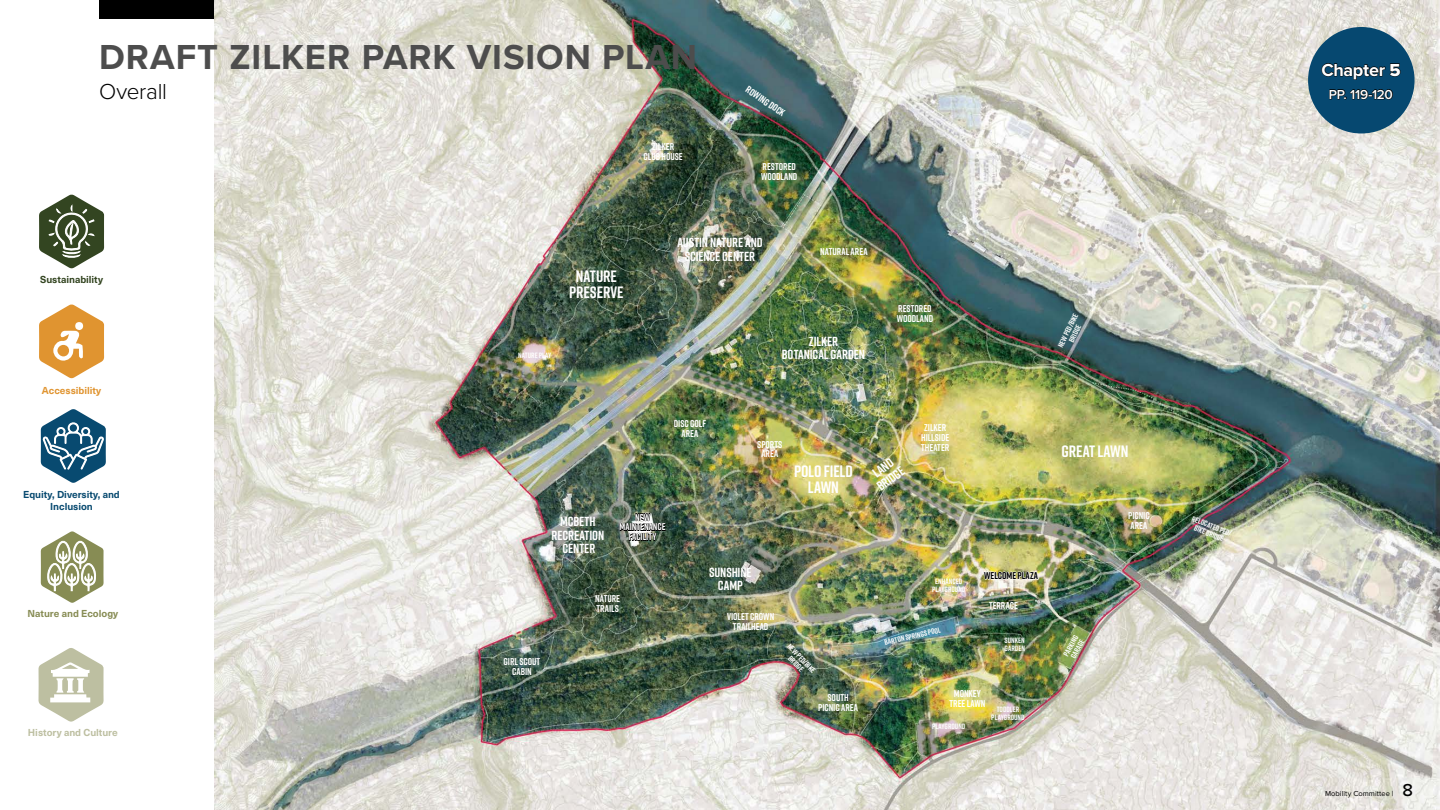
<style>
.page{position:relative;width:1440px;height:810px;background:#fff}
.page>*{position:absolute;margin:0;border:0;box-sizing:border-box;transform-origin:0 0}
.t1{font:700 36px "Proxima Nova";letter-spacing:.025em;color:#4d4d4d}
.t2{font:300 22.5px "Proxima Nova";letter-spacing:-.01em;color:#000}
.t3{font:700 18px "Proxima Nova";letter-spacing:-.02em;color:#fff}
.t4{font:500 18px "Proxima Nova";color:#000}
.t5{font:700 16.5px/16.5px "Rift";color:#fff;text-align:center}
.t6{font:700 16.42px/16.4px "Rift";color:#fff;text-align:center}
.t7{font:600 13.5px "Proxima Nova";letter-spacing:-.015em;color:#fff}
.t8{font:700 13.2px/13.2px "Rift";letter-spacing:-.005em;color:#fff;text-align:center}
.t9{font:700 13.12px/13.1px "Rift";letter-spacing:-.01em;color:#fff;text-align:center}
.t10{font:700 9.9px/9.9px "Rift";color:#fff;text-align:center}
.t11{font:700 9.9px/12.2px "Neue Haas Unica W1 G";letter-spacing:-.005em;color:#084a70;text-align:center}
.t12{font:700 9.9px "Neue Haas Unica W1 G";letter-spacing:-.005em;color:#bdbfa1}
.t13{font:700 9.9px "Neue Haas Unica W1 G";letter-spacing:-.005em;color:#878c54}
.t14{font:700 9.9px "Neue Haas Unica W1 G";letter-spacing:-.005em;color:#334521}
.t15{font:700 9.9px "Neue Haas Unica W1 G";letter-spacing:-.005em;color:#e09430}
.t16{font:700 9.9px "Rift";letter-spacing:.005em;color:#000}
.t17{font:700 7.65px/7.6px "Rift";color:#fff;text-align:center}
.t18{font:7.5px "Proxima Nova";letter-spacing:.01em;color:#000}
.s1{font-family:"Proxima Nova Extrabld";font-weight:400}
</style>
<div class="page">
<div style="left:99px;top:0;width:214px;height:19px;background:#000"></div>
<img style="left:215px;top:0;width:1225px;height:810px">
<svg style="left:38px;top:194px;width:68px;height:528px"></svg>
<div style="left:1308px;top:27px;width:107px;height:107px;background:#064870;border-radius:50%"></div>
<svg style="left:1321px;top:63px;width:80px;height:17px"></svg>
<svg style="left:1329px;top:89px;width:64px;height:11px"></svg>
<svg style="left:620px;top:513px;width:46px;height:28px"></svg>
<svg style="left:984px;top:570px;width:55px;height:11px"></svg>
<h1 class="t1" style="left:99px;top:30px;width:600px">DRAFT ZILKER PARK VISION PLAN</h1>
<h2 class="t2" style="left:99px;top:75px;width:70px">Overall</h2>
<p class="t10" style="left:644px;top:141px;width:41px">ZILKER<br>CLUB HOUSE</p>
<p class="t10" style="left:750px;top:84px;width:46px;rotate:34deg">ROWING DOCK</p>
<p class="t10" style="left:761px;top:161px;width:38px;text-align:left">RESTORED<br>WOODLAND</p>
<p class="t14" style="left:40px;top:271px;width:64px">Sustainability</p>
<p class="t15" style="left:42px;top:383px;width:61px">Accessibility</p>
<p class="t11" style="left:23px;top:488px;width:98px">Equity, Diversity, and<br>Inclusion</p>
<p class="t13" style="left:28px;top:606px;width:92px">Nature and Ecology</p>
<p class="t12" style="left:28px;top:725px;width:91px">History and Culture</p>
<h3 class="t5" style="left:569px;top:267px;width:56px">NATURE<br>PRESERVE</h3>
<p class="t17" style="left:518px;top:351px;width:35px">NATURE PLAY</p>
<h3 class="t8" style="left:677px;top:236px;width:87px">AUSTIN NATURE AND<br>SCIENCE CENTER</h3>
<p class="t10" style="left:820px;top:247px;width:49px">NATURAL AREA</p>
<h3 class="t8" style="left:782px;top:335px;width:85px">ZILKER<br>BOTANICAL GARDEN</h3>
<p class="t10" style="left:897px;top:304px;width:38px;text-align:left">RESTORED<br>WOODLAND</p>
<p class="t17" style="left:1057px;top:345px;width:38px;rotate:-64deg">NEW PED/BIKE<br>BRIDGE</p>
<p class="t10" style="left:504px;top:657px;width:38px">GIRL SCOUT<br>CABIN</p>
<h3 class="t8" style="left:551px;top:515px;width:54px">MCBETH<br>RECREATION<br>CENTER</h3>
<p class="t10" style="left:620px;top:512px;width:48px">NEW<br>MAINTENANCE<br>FACILITY</p>
<p class="t10" style="left:595px;top:594px;width:26px;text-align:left">NATURE<br>TRAILS</p>
<p class="t10" style="left:674px;top:418px;width:34px">DISC GOLF<br>AREA</p>
<p class="t10" style="left:757px;top:439px;width:27px">SPORTS<br>AREA</p>
<h3 class="t6" style="left:794px;top:462px;width:60px">POLO FIELD<br>LAWN</h3>
<h3 class="t9" style="left:867px;top:471px;width:33px;rotate:-36deg">LAND<br>BRIDGE</h3>
<p class="t10" style="left:921px;top:423px;width:30px">ZILKER<br>HILLSIDE<br>THEATER</p>
<h3 class="t9" style="left:709px;top:565px;width:44px">SUNSHINE<br>CAMP</h3>
<p class="t10" style="left:727px;top:611px;width:49px">VIOLET CROWN<br>TRAILHEAD</p>
<p class="t17" style="left:792px;top:642px;width:38px;rotate:46deg">NEW PED/BIKE<br>BRIDGE</p>
<p class="t17" style="left:932px;top:577px;width:35px">ENHANCED<br>PLAYGROUND</p>
<p class="t17" style="left:884px;top:639px;width:59px;rotate:-13deg">BARTON SPRINGS POOL</p>
<p class="t16" style="left:984px;top:569px;width:55px">WELCOME PLAZA</p>
<p class="t10" style="left:989px;top:601px;width:30px">TERRACE</p>
<p class="t17" style="left:1005px;top:637px;width:22px;text-align:left">SUNKEN<br>GARDEN</p>
<p class="t10" style="left:818px;top:693px;width:41px">SOUTH<br>PICNIC AREA</p>
<p class="t10" style="left:950px;top:688px;width:37px">MONKEY<br>TREE LAWN</p>
<p class="t17" style="left:991px;top:705px;width:35px">TODDLER<br>PLAYGROUND</p>
<p class="t17" style="left:932px;top:723px;width:35px">PLAYGROUND</p>
<h3 class="t6" style="left:1062px;top:443px;width:68px">GREAT LAWN</h3>
<p class="t17" style="left:1062px;top:653px;width:24px;text-align:left;rotate:-61deg">PARKING<br>GARAGE</p>
<p class="t10" style="left:1128px;top:510px;width:23px;text-align:left">PICNIC<br>AREA</p>
<p class="t17" style="left:1194px;top:514px;width:45px;rotate:22deg">RELOCATED PED/<br>BIKE BRIDGE</p>
<h3 class="t3" style="left:1321px;top:56px;width:81px">Chapter <span class="s1">5</span></h3>
<h3 class="t7" style="left:1329px;top:84px;width:65px">PP. 119-120</h3>
<p class="t18" style="left:1325px;top:788px;width:70px">Mobility Committee |</p>
<h3 class="t4" style="left:1402px;top:777px;width:12px">8</h3>
</div>
